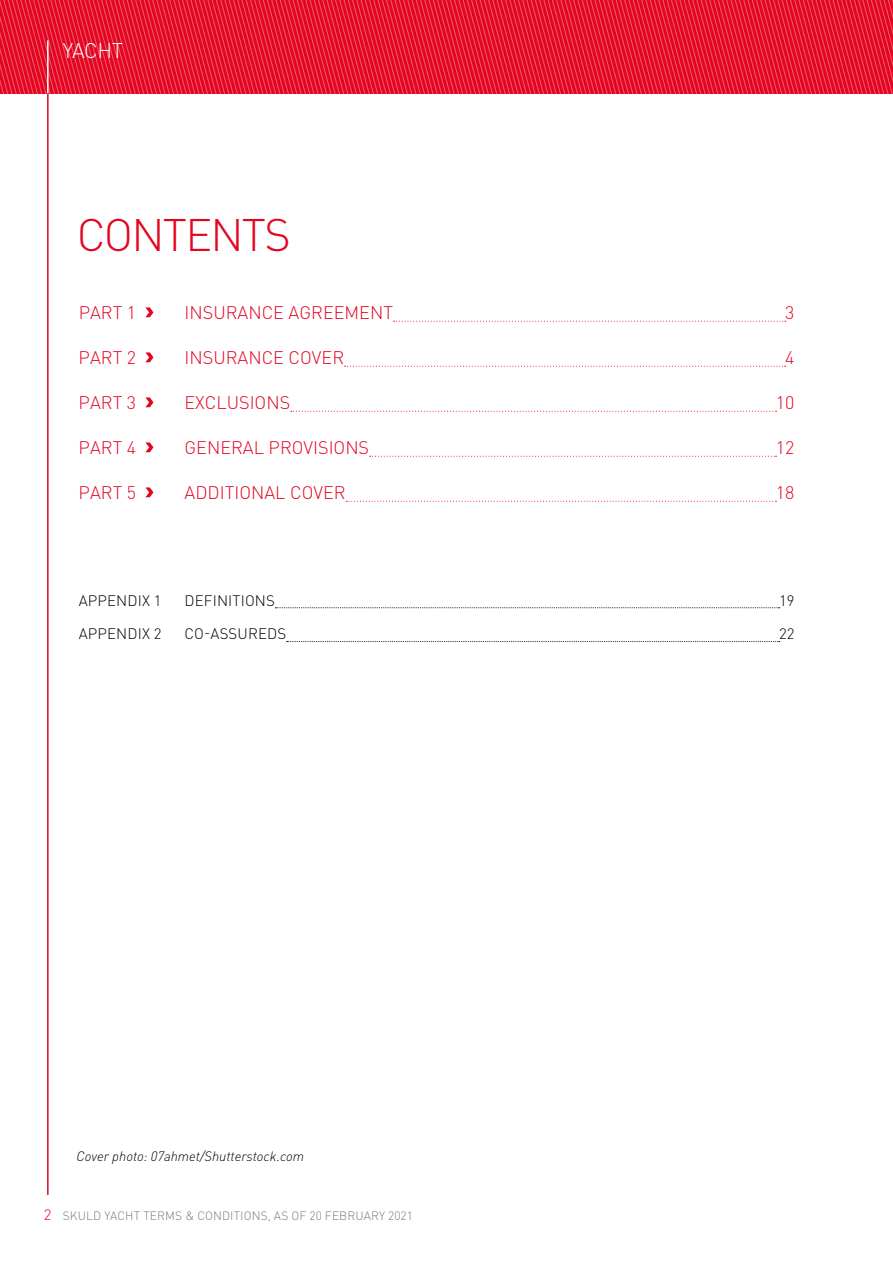
<style>
.page{position:relative;width:893px;height:1263px;background:#fff}
.page>*{position:absolute;margin:0;border:0;box-sizing:border-box;transform-origin:0 0}
.t1{font:300 45px "DIN Pro";letter-spacing:-.04em;color:#e40521}
.t2{font:300 21px "DINOT";letter-spacing:-.02em;color:#fff}
.t3{font:300 18px "DIN Pro";color:#e40521}
.t4{font:300 15px "DINOT";letter-spacing:.01em;color:#000}
.t5{font:italic 300 13.5px "DINOT";color:#000}
.t6{font:300 12px "DINOT";letter-spacing:.01em;color:#7c7b7b}
.s1{font-size:15px;color:#e40521}
</style>
<div class="page">
<svg style="left:0;top:0;width:893px;height:94px;background:#e61933"></svg>
<hr style="left:47px;top:40px;width:2px;height:54px;background:#fff">
<hr style="left:47px;top:94px;width:2px;height:1101px;background:#e40521">
<svg style="left:393px;top:321px;width:393px;height:1px"></svg>
<svg style="left:345px;top:366px;width:441px;height:1px"></svg>
<svg style="left:291px;top:411px;width:485px;height:1px"></svg>
<svg style="left:370px;top:456px;width:406px;height:1px"></svg>
<svg style="left:346px;top:501px;width:430px;height:1px"></svg>
<svg style="left:275px;top:607px;width:505px;height:1px"></svg>
<svg style="left:287px;top:641px;width:493px;height:1px"></svg>
<svg style="left:145px;top:307px;width:8px;height:10px"></svg>
<svg style="left:145px;top:352px;width:8px;height:10px"></svg>
<svg style="left:145px;top:397px;width:8px;height:10px"></svg>
<svg style="left:145px;top:442px;width:8px;height:10px"></svg>
<svg style="left:145px;top:487px;width:8px;height:10px"></svg>
<p class="t2" style="left:63px;top:38px;width:62px">YACHT</p>
<h1 class="t1" style="left:77px;top:204px;width:216px">CONTENTS</h1>
<p class="t3" style="left:79px;top:300px;width:59px">PART 1</p>
<p class="t3" style="left:185px;top:300px;width:210px">INSURANCE AGREEMENT</p>
<p class="t3" style="left:785px;top:300px;width:11px">3</p>
<p class="t3" style="left:79px;top:345px;width:59px">PART 2</p>
<p class="t3" style="left:185px;top:345px;width:161px">INSURANCE COVER</p>
<p class="t3" style="left:785px;top:345px;width:11px">4</p>
<p class="t3" style="left:79px;top:390px;width:59px">PART 3</p>
<p class="t3" style="left:185px;top:390px;width:107px">EXCLUSIONS</p>
<p class="t3" style="left:776px;top:390px;width:20px">10</p>
<p class="t3" style="left:79px;top:435px;width:59px">PART 4</p>
<p class="t3" style="left:185px;top:435px;width:186px">GENERAL PROVISIONS</p>
<p class="t3" style="left:776px;top:435px;width:20px">12</p>
<p class="t3" style="left:79px;top:480px;width:59px">PART 5</p>
<p class="t3" style="left:185px;top:480px;width:163px">ADDITIONAL COVER</p>
<p class="t3" style="left:776px;top:480px;width:20px">18</p>
<p class="t4" style="left:79px;top:591px;width:84px">APPENDIX 1</p>
<p class="t4" style="left:185px;top:591px;width:92px">DEFINITIONS</p>
<p class="t4" style="left:779px;top:591px;width:17px">19</p>
<p class="t4" style="left:79px;top:625px;width:84px">APPENDIX 2</p>
<p class="t4" style="left:185px;top:625px;width:103px">CO-ASSUREDS</p>
<p class="t4" style="left:779px;top:625px;width:17px">22</p>
<p class="t5" style="left:77px;top:1147px;width:229px">Cover photo: 07ahmet/Shutterstock.com</p>
<p class="t6" style="left:44px;top:1209px;width:370px"><span class="s1">2</span> SKULD YACHT TERMS &amp; CONDITIONS, AS OF 20 FEBRUARY 2021</p>
</div>
